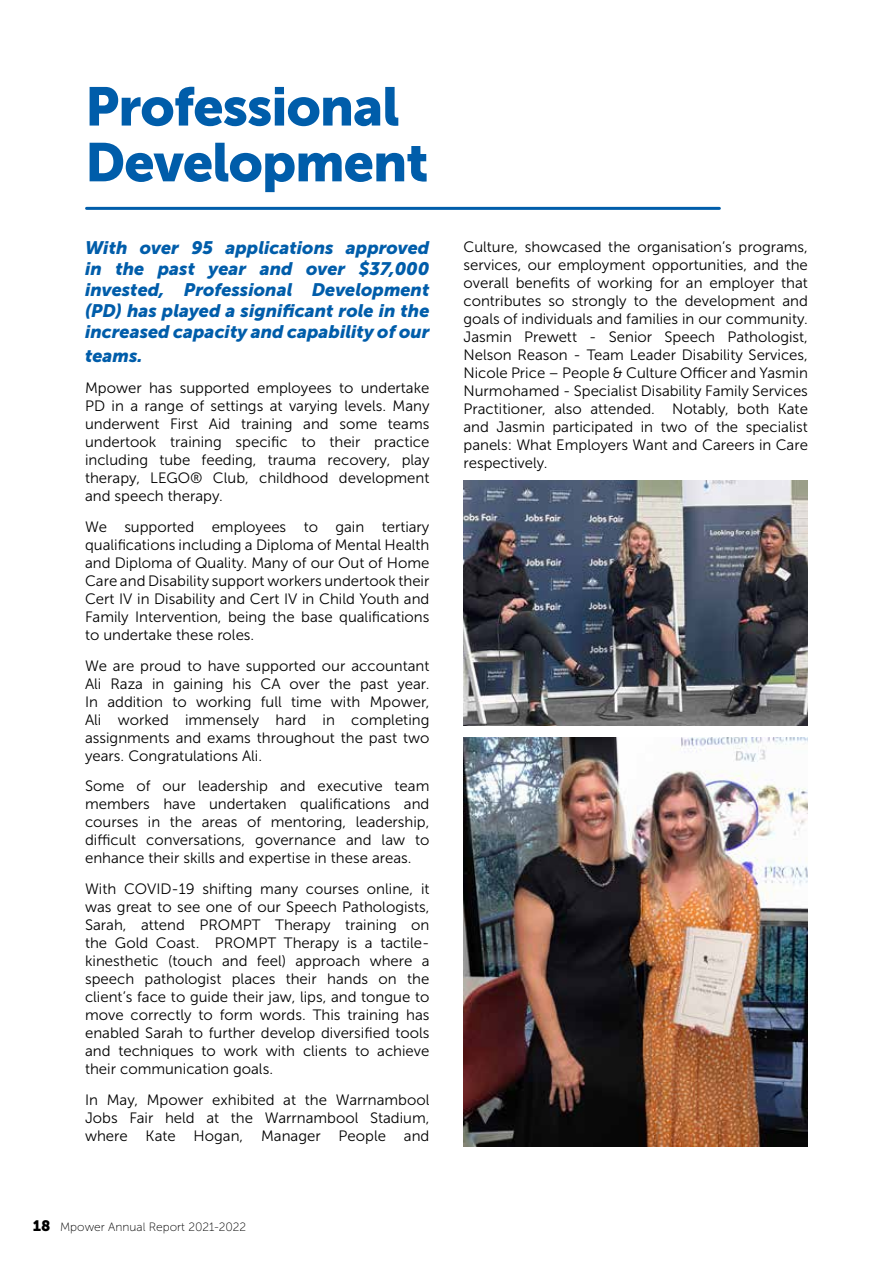
<style>
.page{position:relative;width:893px;height:1263px;background:#fff}
.page>*{position:absolute;margin:0;border:0;box-sizing:border-box;transform-origin:0 0}
.t1{font:54px/55.8px "Museo Sans 900";letter-spacing:-.02em;color:#005daa}
.t2{font:italic 18px/21px "Museo Sans 900";color:#005daa;text-align:justify}
.t3{font:15px/18px "Museo Sans 300";color:#000;text-align:justify}
.t4{font:12px "Museo Sans 100";color:#000}
.s1{font-family:"Museo Sans 900";font-size:15px}
</style>
<div class="page">
<hr style="left:87px;top:207px;width:632px;height:3px;background:#005daa">
<img style="left:463px;top:480px;width:345px;height:245px">
<img style="left:463px;top:738px;width:345px;height:408px">
<h1 class="t1" style="left:85px;top:79px;width:345px">Professional<br>Development</h1>
<p class="t2" style="left:85px;top:237px;width:346px">With over 95 applications approved in the past year and over $37,000 invested, Professional Development (PD) has played a significant role in the increased capacity and capability of our</p>
<p class="t2" style="left:85px;top:346px;width:59px">teams.</p>
<p class="t3" style="left:85px;top:379px;width:346px">Mpower has supported employees to undertake PD in a range of settings at varying levels. Many underwent First Aid training and some teams undertook training specific to their practice including tube feeding, trauma recovery, play therapy, LEGO® Club, childhood development and speech therapy.</p>
<p class="t3" style="left:85px;top:518px;width:346px">We supported employees to gain tertiary qualifications including a Diploma of Mental Health and Diploma of Quality. Many of our Out of Home Care and Disability support workers undertook their Cert IV in Disability and Cert IV in Child Youth and Family Intervention, being the base qualifications to undertake these roles.</p>
<p class="t3" style="left:85px;top:657px;width:346px">We are proud to have supported our accountant Ali Raza in gaining his CA over the past year.<br>In addition to working full time with Mpower, Ali worked immensely hard in completing assignments and exams throughout the past two years. Congratulations Ali.</p>
<p class="t3" style="left:85px;top:777px;width:346px">Some of our leadership and executive team members have undertaken qualifications and courses in the areas of mentoring, leadership, difficult conversations, governance and law to enhance their skills and expertise in these areas.</p>
<p class="t3" style="left:85px;top:880px;width:346px">With COVID-19 shifting many courses online, it was great to see one of our Speech Pathologists, Sarah, attend PROMPT Therapy training on the Gold Coast. PROMPT Therapy is a tactile&shy;kinesthetic (touch and feel) approach where a speech pathologist places their hands on the client’s face to guide their jaw, lips, and tongue to move correctly to form words. This training has enabled Sarah to further develop diversified tools and techniques to work with clients to achieve their communication goals.</p>
<p class="t3" style="left:85px;top:1091px;width:346px">In May, Mpower exhibited at the Warrnambool Jobs Fair held at the Warrnambool Stadium, where Kate Hogan, Manager People and</p>
<p class="t4" style="left:33px;top:1220px;width:215px"><span class="s1">18</span> Mpower Annual Report 2021-2022</p>
<p class="t3" style="left:463px;top:238px;width:346px">Culture, showcased the organisation’s programs, services, our employment opportunities, and the overall benefits of working for an employer that contributes so strongly to the development and goals of individuals and families in our community.<br>Jasmin Prewett - Senior Speech Pathologist, Nelson Reason - Team Leader Disability Services, Nicole Price – People &amp; Culture Officer and Yasmin Nurmohamed - Specialist Disability Family Services Practitioner, also attended. Notably, both Kate and Jasmin participated in two of the specialist panels: What Employers Want and Careers in Care respectively.</p>
</div>
